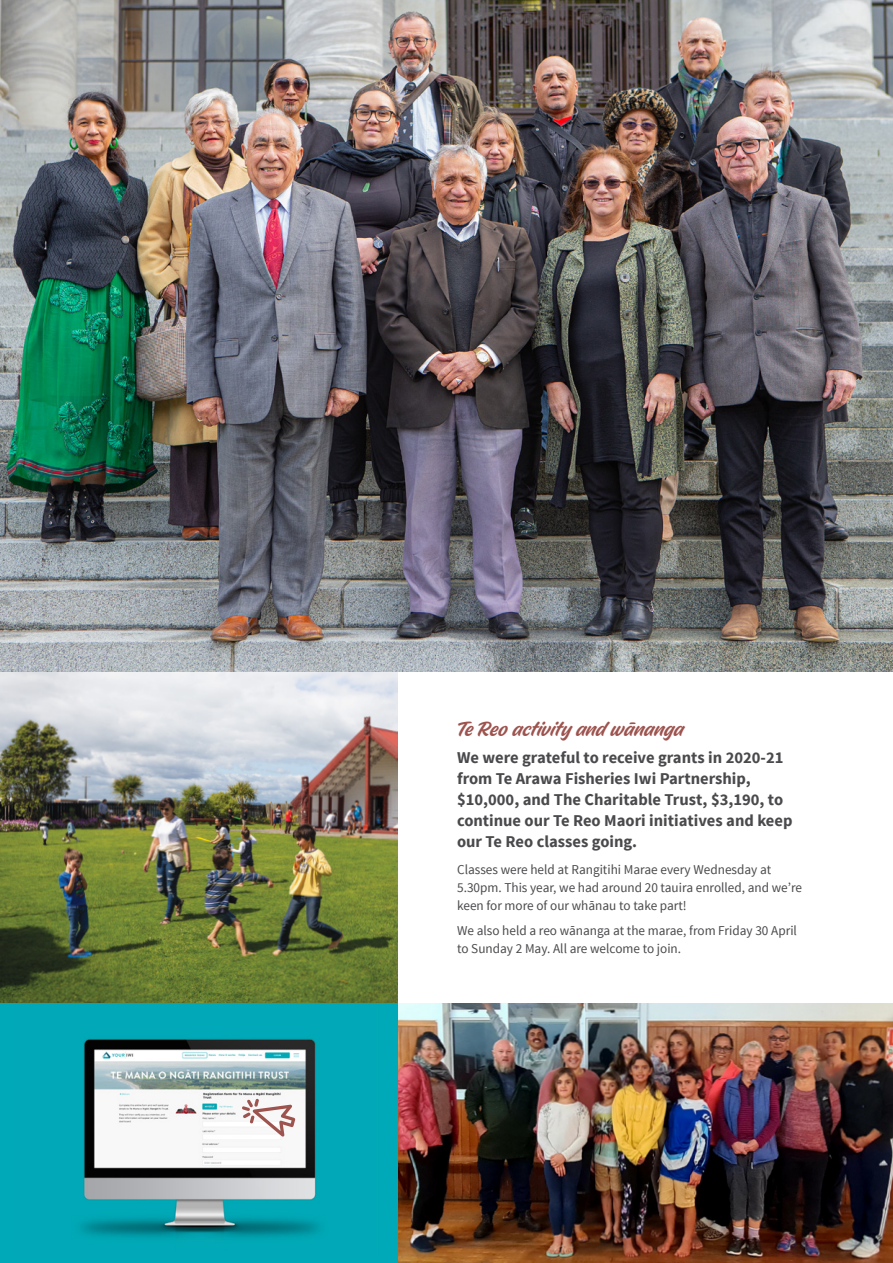
<style>
.page{position:relative;width:893px;height:1263px;background:#fff}
.page>*{position:absolute;margin:0;border:0;box-sizing:border-box;transform-origin:0 0}
.t1{font:22.5px "Fineday Style Twonon connect";color:#9d534e}
.t2{font:700 16.5px/21px "Source Sans Pro";color:#4a4a4d}
.t3{font:13.5px/18.1px "Source Sans Pro";color:#4a4a4d}
</style>
<div class="page">
<img style="left:398px;top:1003px;width:495px;height:260px">
<img style="left:0;top:672px;width:398px;height:331px">
<img style="left:0;top:0;width:893px;height:672px">
<div style="left:0;top:1003px;width:398px;height:260px;background:#00a9b7"></div>
<img style="left:81px;top:1038px;width:238px;height:200px">
<svg style="left:242px;top:1099px;width:53px;height:38px;background:#e0cdcc"></svg>
<h1 class="t1" style="left:457px;top:717px;width:228px">Te Reo activity and wānanga</h1>
<p class="t2" style="left:457px;top:748px;width:337px">We were grateful to receive grants in 2020-21 from Te Arawa Fisheries Iwi Partnership, $10,000, and The Charitable Trust, $3,190, to continue our Te Reo Maori initiatives and keep our Te Reo classes going.</p>
<p class="t3" style="left:457px;top:860px;width:346px">Classes were held at Rangitihi Marae every Wednesday at<br>5.30pm. This year, we had around 20 tauira enrolled, and we’re keen for more of our whānau to take part!</p>
<p class="t3" style="left:457px;top:921px;width:341px">We also held a reo wānanga at the marae, from Friday 30 April to Sunday 2 May. All are welcome to join.</p>
</div>
